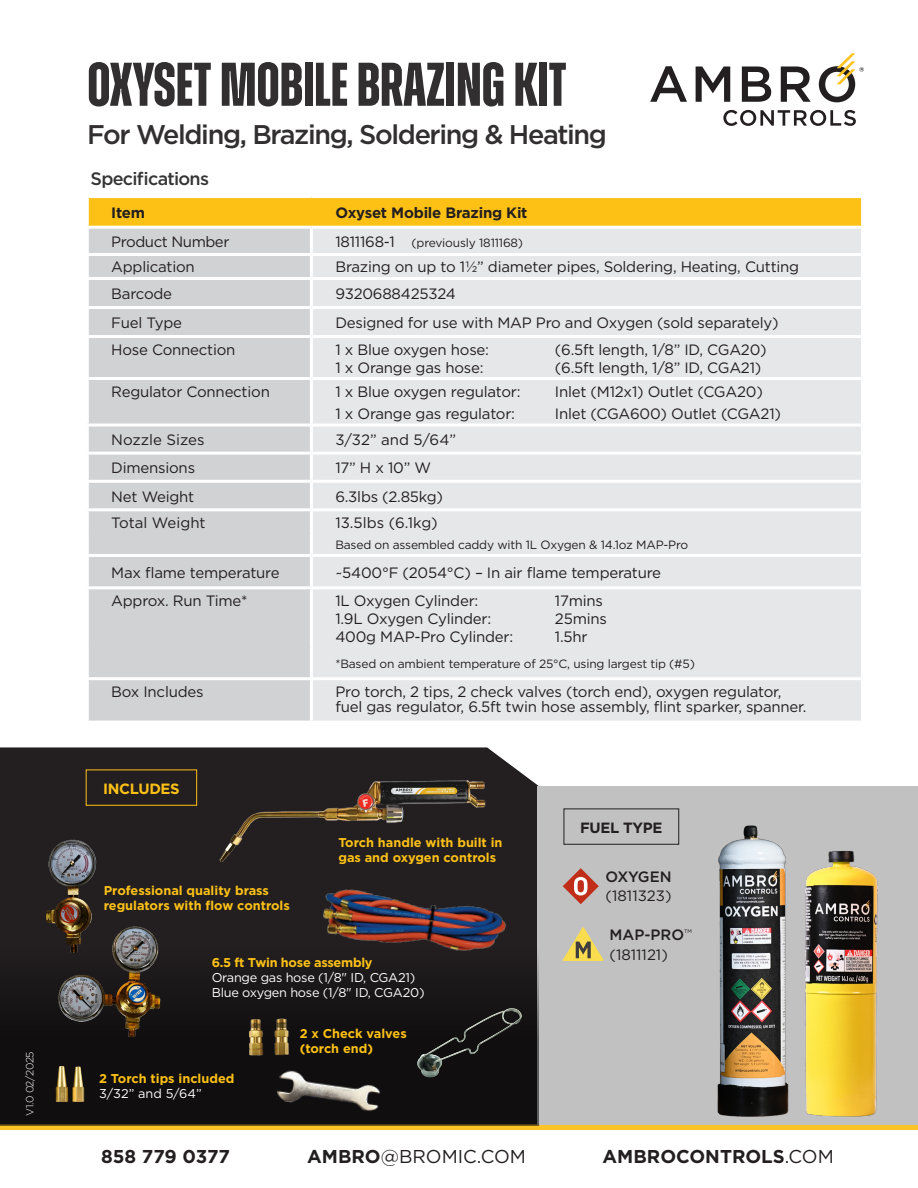
<style>
.page{position:relative;width:918px;height:1188px;background:#fff}
.page>*{position:absolute;margin:0;border:0;box-sizing:border-box;transform-origin:0 0}
.t1{font:700 61.5px "Zuume";color:#312f30}
.t2{font:500 27px "Gotham";letter-spacing:-.05em;color:#312f30}
.t3{font:700 18.6px "Gotham";color:#231f20}
.t4{font:18.6px "Gotham";color:#231f20}
.t5{font:500 18px "Gotham";letter-spacing:-.04em;color:#363536}
.t6{font:15px/15px "Gotham";letter-spacing:-.015em;color:#231f20}
.t7{font:700 15px "Gotham";letter-spacing:-.015em;color:#231f20}
.t8{font:500 15px "Gotham";color:#231f20}
.t9{font:700 14.85px "Gotham";letter-spacing:-.02em;color:#231f20}
.t10{font:700 14.85px "Gotham";letter-spacing:-.02em;color:#fdc116}
.t11{font:700 12.75px/15px "Gotham";color:#fdc116}
.t12{font:12.75px/15px "Gotham";letter-spacing:-.02em;color:#fff}
.t13{font:12px "Gotham";letter-spacing:-.015em;color:#231f20}
.t14{font:300 10.5px "Gotham";letter-spacing:-.04em;color:#fff}
.t15{font:5.25px "Gotham";color:#231f20}
.s1{font-size:15px}
.s2{font-weight:700;color:#fdc116}
.s3{font-weight:400;color:#fff}
.s4{font-weight:500}
.s5{font-weight:700}
.s6{font-weight:400}
</style>
<div class="page">
<div style="left:0;top:1124px;width:918px;height:6px;background:#fec427"></div>
<svg style="left:89px;top:198px;width:772px;height:28px;background:#fdc119"></svg>
<div style="left:89px;top:229px;width:221px;height:492px;background:#d1d2d4"></div>
<div style="left:313px;top:229px;width:548px;height:492px;background:#e6e7e9"></div>
<hr style="left:86px;top:253px;width:225px;height:3px;background:#fff">
<hr style="left:311px;top:253px;width:220px;height:3px;background:#fff">
<hr style="left:531px;top:253px;width:333px;height:3px;background:#fff">
<hr style="left:86px;top:277px;width:225px;height:3px;background:#fff">
<hr style="left:311px;top:277px;width:220px;height:3px;background:#fff">
<hr style="left:531px;top:277px;width:333px;height:3px;background:#fff">
<hr style="left:86px;top:306px;width:225px;height:3px;background:#fff">
<hr style="left:311px;top:306px;width:220px;height:3px;background:#fff">
<hr style="left:531px;top:306px;width:333px;height:3px;background:#fff">
<hr style="left:86px;top:335px;width:225px;height:3px;background:#fff">
<hr style="left:311px;top:335px;width:220px;height:3px;background:#fff">
<hr style="left:531px;top:335px;width:333px;height:3px;background:#fff">
<hr style="left:86px;top:377px;width:225px;height:3px;background:#fff">
<hr style="left:311px;top:377px;width:220px;height:3px;background:#fff">
<hr style="left:531px;top:377px;width:333px;height:3px;background:#fff">
<hr style="left:86px;top:424px;width:225px;height:3px;background:#fff">
<hr style="left:311px;top:424px;width:220px;height:3px;background:#fff">
<hr style="left:531px;top:424px;width:333px;height:3px;background:#fff">
<hr style="left:86px;top:452px;width:225px;height:3px;background:#fff">
<hr style="left:311px;top:452px;width:220px;height:3px;background:#fff">
<hr style="left:531px;top:452px;width:333px;height:3px;background:#fff">
<hr style="left:86px;top:480px;width:225px;height:3px;background:#fff">
<hr style="left:311px;top:480px;width:220px;height:3px;background:#fff">
<hr style="left:531px;top:480px;width:333px;height:3px;background:#fff">
<hr style="left:86px;top:508px;width:225px;height:3px;background:#fff">
<hr style="left:311px;top:508px;width:220px;height:3px;background:#fff">
<hr style="left:531px;top:508px;width:333px;height:3px;background:#fff">
<hr style="left:86px;top:554px;width:225px;height:3px;background:#fff">
<hr style="left:311px;top:554px;width:220px;height:3px;background:#fff">
<hr style="left:531px;top:554px;width:333px;height:3px;background:#fff">
<hr style="left:86px;top:586px;width:225px;height:3px;background:#fff">
<hr style="left:311px;top:586px;width:220px;height:3px;background:#fff">
<hr style="left:531px;top:586px;width:333px;height:3px;background:#fff">
<hr style="left:86px;top:677px;width:225px;height:3px;background:#fff">
<hr style="left:311px;top:677px;width:220px;height:3px;background:#fff">
<hr style="left:531px;top:677px;width:333px;height:3px;background:#fff">
<svg style="left:819px;top:53px;width:45px;height:49px"></svg>
<svg style="left:650px;top:66px;width:37px;height:36px"></svg>
<svg style="left:696px;top:67px;width:34px;height:35px"></svg>
<svg style="left:742px;top:67px;width:29px;height:35px"></svg>
<svg style="left:781px;top:67px;width:30px;height:35px"></svg>
<svg style="left:723px;top:110px;width:133px;height:16px"></svg>
<div style="left:0;top:747px;width:539px;height:180px;background:#231f20"></div>
<div style="left:538px;top:786px;width:380px;height:338px;background:#c1c1c1"></div>
<div style="left:0;top:927px;width:539px;height:199px;background:linear-gradient(to bottom,#221e1f,#0c0b0c)"></div>
<svg style="left:563px;top:868px;width:36px;height:36px"></svg>
<img style="left:805px;top:850px;width:73px;height:267px">
<div style="left:564px;top:809px;width:115px;height:36px;border:1px solid #231f20"></div>
<svg style="left:562px;top:927px;width:42px;height:34px"></svg>
<div style="left:86px;top:770px;width:111px;height:36px;border:1px solid #fdc116"></div>
<img style="left:717px;top:825px;width:72px;height:292px">
<img style="left:237px;top:1010px;width:58px;height:53px">
<img style="left:312px;top:881px;width:203px;height:92px">
<img style="left:218px;top:770px;width:273px;height:97px">
<img style="left:54px;top:1064px;width:35px;height:40px">
<img style="left:35px;top:833px;width:64px;height:125px">
<img style="left:54px;top:920px;width:112px;height:119px">
<img style="left:270px;top:1058px;width:121px;height:68px">
<img style="left:467px;top:1008px;width:45px;height:21px">
<p class="t14" style="left:23px;top:1116px;width:66px;rotate:-90deg">V1.0 02/2025</p>
<p class="t1" style="left:87px;top:52px;width:481px">OXYSET MOBILE BRAZING KIT</p>
<p class="t2" style="left:87px;top:117px;width:521px">For Welding, Brazing, Soldering &amp; Heating</p>
<p class="t5" style="left:91px;top:167px;width:120px">Specifications</p>
<p class="t7" style="left:111px;top:203px;width:35px">Item</p>
<p class="t7" style="left:335px;top:203px;width:194px">Oxyset Mobile Brazing Kit</p>
<p class="t6" style="left:111px;top:234px;width:120px">Product Number</p>
<p class="t13" style="left:335px;top:235px;width:189px"><span class="s1">1811168-1</span> (previously 1811168)</p>
<p class="t6" style="left:111px;top:259px;width:85px">Application</p>
<p class="t6" style="left:335px;top:259px;width:465px">Brazing on up to 11/2” diameter pipes, Soldering, Heating, Cutting</p>
<p class="t6" style="left:111px;top:286px;width:62px">Barcode</p>
<p class="t6" style="left:335px;top:286px;width:122px">9320688425324</p>
<p class="t6" style="left:111px;top:315px;width:72px">Fuel Type</p>
<p class="t6" style="left:335px;top:315px;width:445px">Designed for use with MAP Pro and Oxygen (sold separately)</p>
<p class="t6" style="left:111px;top:341px;width:126px">Hose Connection</p>
<p class="t6" style="left:335px;top:341px;width:155px">1 x Blue oxygen hose:</p>
<p class="t6" style="left:335px;top:359px;width:150px">1 x Orange gas hose:</p>
<p class="t6" style="left:555px;top:341px;width:213px">(6.5ft length, 1/8” ID, CGA20)</p>
<p class="t6" style="left:555px;top:359px;width:208px">(6.5ft length, 1/8” ID, CGA21)</p>
<p class="t6" style="left:111px;top:383px;width:160px">Regulator Connection</p>
<p class="t6" style="left:335px;top:383px;width:187px">1 x Blue oxygen regulator:</p>
<p class="t6" style="left:335px;top:406px;width:181px">1 x Orange gas regulator:</p>
<p class="t6" style="left:555px;top:383px;width:209px">Inlet (M12x1) Outlet (CGA20)</p>
<p class="t6" style="left:555px;top:406px;width:228px">Inlet (CGA600) Outlet (CGA21)</p>
<p class="t6" style="left:111px;top:432px;width:95px">Nozzle Sizes</p>
<p class="t6" style="left:335px;top:432px;width:122px">3/32” and 5/64”</p>
<p class="t6" style="left:111px;top:460px;width:85px">Dimensions</p>
<p class="t6" style="left:335px;top:460px;width:97px">17” H x 10” W</p>
<p class="t6" style="left:111px;top:488px;width:84px">Net Weight</p>
<p class="t6" style="left:335px;top:488px;width:109px">6.3lbs (2.85kg)</p>
<p class="t6" style="left:111px;top:515px;width:96px">Total Weight</p>
<p class="t6" style="left:335px;top:515px;width:104px">13.5lbs (6.1kg)</p>
<p class="t13" style="left:335px;top:538px;width:354px">Based on assembled caddy with 1L Oxygen &amp; 14.1oz MAP-Pro</p>
<p class="t6" style="left:111px;top:565px;width:170px">Max flame temperature</p>
<p class="t6" style="left:335px;top:565px;width:327px">~5400°F (2054°C) – In air flame temperature</p>
<p class="t6" style="left:111px;top:593px;width:138px">Approx. Run Time*</p>
<p class="t6" style="left:335px;top:593px;width:144px">1L Oxygen Cylinder:</p>
<p class="t6" style="left:335px;top:611px;width:157px">1.9L Oxygen Cylinder:</p>
<p class="t6" style="left:335px;top:629px;width:179px">400g MAP-Pro Cylinder:</p>
<p class="t6" style="left:555px;top:593px;width:50px">17mins</p>
<p class="t6" style="left:555px;top:611px;width:53px">25mins</p>
<p class="t6" style="left:555px;top:629px;width:34px">1.5hr</p>
<p class="t13" style="left:335px;top:656px;width:361px">*Based on ambient temperature of 25°C, using largest tip (#5)</p>
<p class="t6" style="left:111px;top:684px;width:94px">Box Includes</p>
<p class="t6" style="left:335px;top:684px;width:472px">Pro torch, 2 tips, 2 check valves (torch end), oxygen regulator, fuel gas regulator, 6.5ft twin hose assembly, flint sparker, spanner.</p>
<p class="t10" style="left:103px;top:778px;width:78px">INCLUDES</p>
<p class="t11" style="left:104px;top:883px;width:188px">Professional quality brass regulators with flow controls</p>
<p class="t11" style="left:338px;top:835px;width:166px">Torch handle with built in gas and oxygen controls</p>
<p class="t12" style="left:212px;top:954px;width:205px"><span class="s2">6.5 ft Twin hose assembly<br></span>Orange gas hose (1/8" ID, CGA21)</p>
<p class="t12" style="left:212px;top:984px;width:214px">Blue oxygen hose (1/8" ID, CGA20)</p>
<p class="t11" style="left:99px;top:1071px;width:137px">2 Torch tips included<br><span class="s3">3/32” and 5/64”</span></p>
<p class="t11" style="left:300px;top:1026px;width:109px">2 x Check valves (torch end)</p>
<p class="t9" style="left:580px;top:817px;width:84px">FUEL TYPE</p>
<p class="t6" style="left:606px;top:867px;width:68px;line-height:19.5px"><span class="s4">OXYGEN </span>(1811323)</p>
<p class="t8" style="left:610px;top:925px;width:76px">MAP-PRO</p>
<p class="t15" style="left:684px;top:927px;width:9px">TM</p>
<p class="t6" style="left:610px;top:946px;width:60px">(1811121)</p>
<p class="t3" style="left:101px;top:1144px;width:130px">858 779 0377</p>
<p class="t4" style="left:307px;top:1145px;width:220px"><span class="s5">AMBRO</span>@BROMIC.COM</p>
<p class="t3" style="left:603px;top:1144px;width:233px">AMBROCONTROLS<span class="s6">.COM</span></p>
</div>
